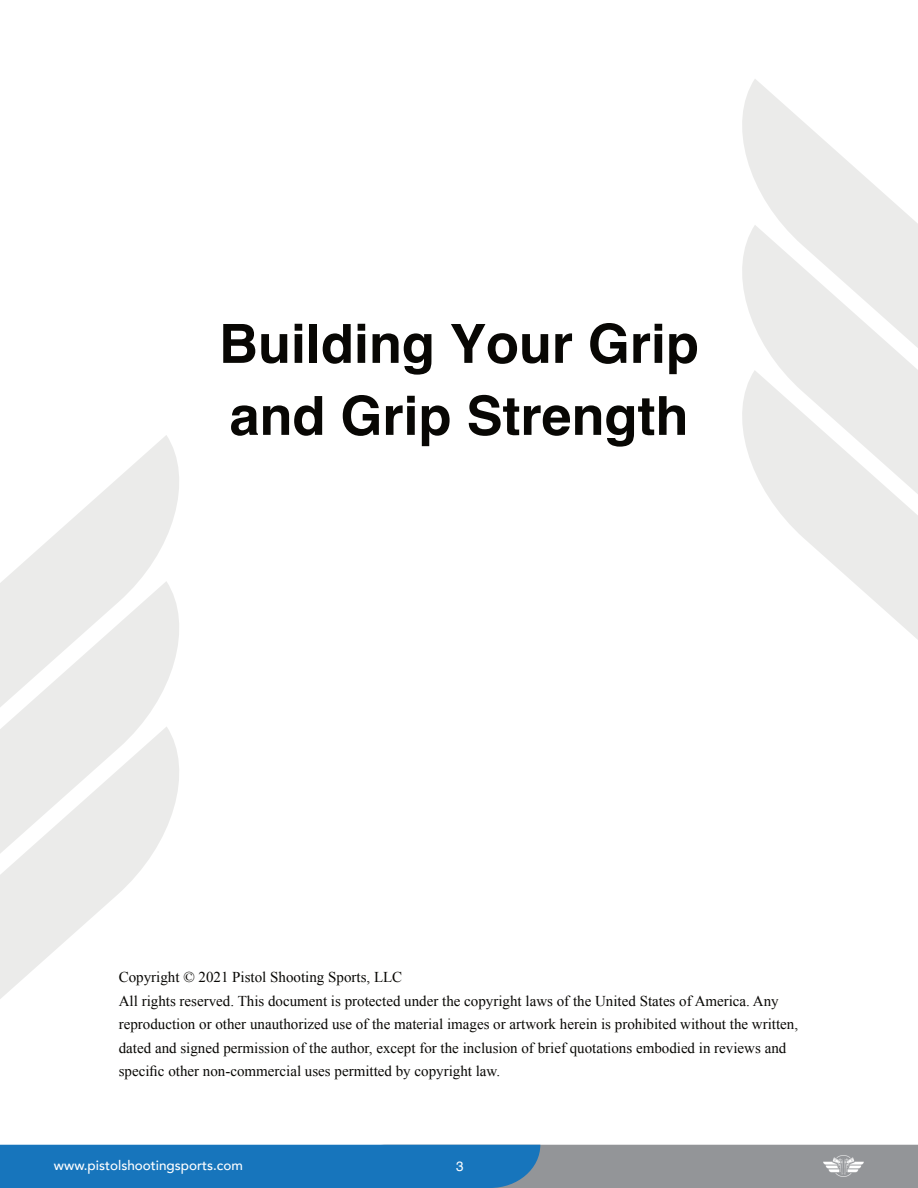
<style>
.page{position:relative;width:918px;height:1188px;background:#fff}
.page>*{position:absolute;margin:0;border:0;box-sizing:border-box;transform-origin:0 0}
.t1{font:700 54px/72px "Helvetica";color:#080704}
.t2{font:15px/23.4px "Times New Roman";color:#080704}
.t3{font:500 13.5px "Avenir";color:#fff}
.t4{font:13.5px "Helvetica";color:#fff}
</style>
<div class="page">
<svg style="left:766px;top:493px;width:152px;height:146px;fill:#ebebea"></svg>
<svg style="left:742px;top:79px;width:176px;height:414px;fill:#ebebea"></svg>
<svg style="left:0;top:849px;width:155px;height:146px;fill:#ebebea"></svg>
<svg style="left:0;top:435px;width:179px;height:414px;fill:#ebebea"></svg>
<svg style="left:0;top:1145px;width:918px;height:43px;background:#4982ad"></svg>
<img style="left:823px;top:1155px;width:40px;height:21px">
<h1 class="t1" style="left:219px;top:311px;width:481px">Building Your Grip and Grip Strength</h1>
<p class="t2" style="left:119px;top:967px;width:681px">Copyright © 2021 Pistol Shooting Sports, LLC<br>All rights reserved. This document is protected under the copyright laws of the United States of America. Any reproduction or other unauthorized use of the material images or artwork herein is prohibited without the written, dated and signed permission of the author, except for the inclusion of brief quotations embodied in reviews and specific other non-commercial uses permitted by copyright law.</p>
<p class="t3" style="left:54px;top:1156px;width:191px">www.pistolshootingsports.com</p>
<p class="t4" style="left:456px;top:1161px;width:9px">3</p>
</div>
